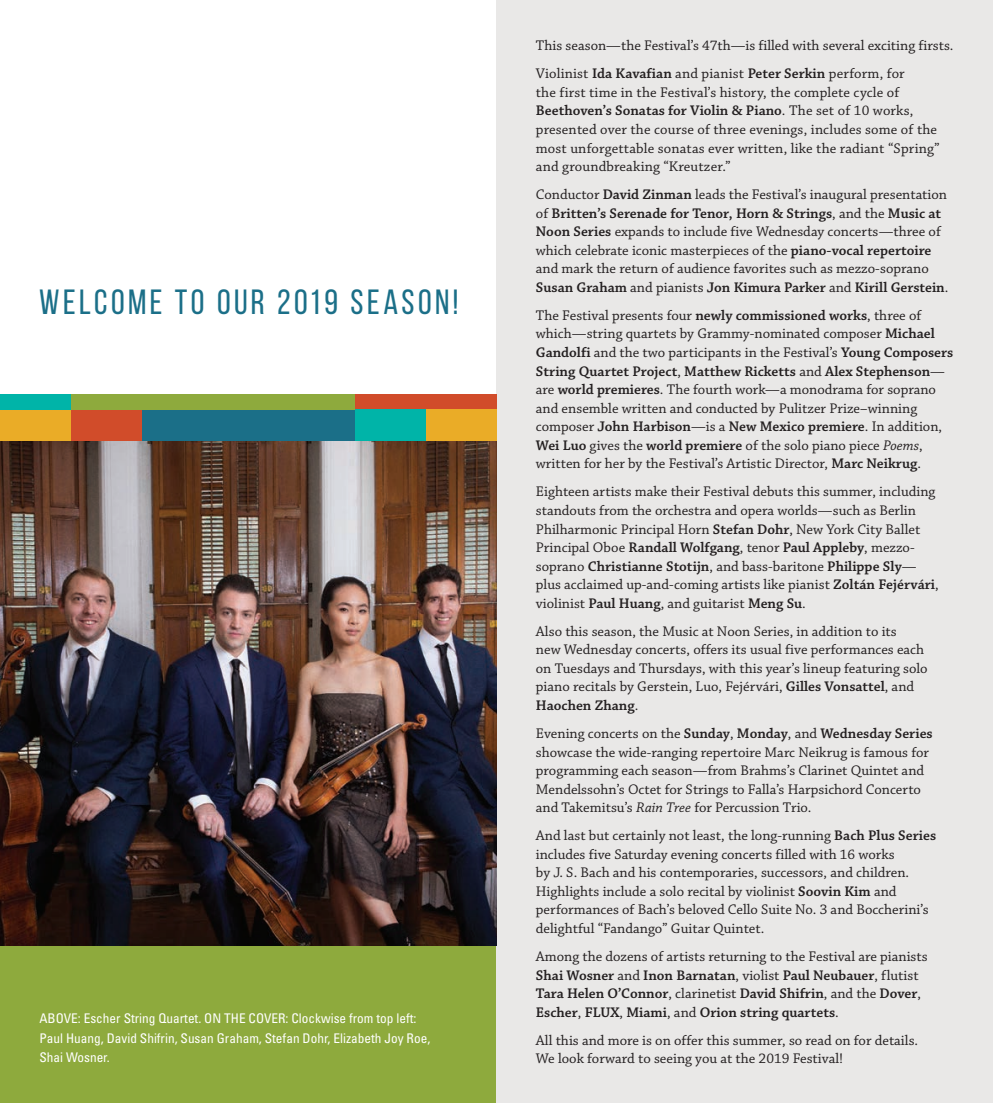
<style>
.page{position:relative;width:993px;height:1103px;background:#fff}
.page>*{position:absolute;margin:0;border:0;box-sizing:border-box;transform-origin:0 0}
.t1{font:35px "Bebas Neue";letter-spacing:.1em;color:#1b6f88}
.t2{font:14.7px/18.6px "Chaparral Pro";color:#231f20}
.t3{font:condensed 13.3px/19.2px "Univers LT Std";color:#fff}
.s1{font-weight:600}
.s2{font-style:italic}
</style>
<div class="page">
<div style="left:0;top:945px;width:496px;height:157px;background:#8eaa3d"></div>
<div style="left:496px;top:0;width:496px;height:1102px;background:#e9e8e7"></div>
<div style="left:0;top:410px;width:71px;height:31px;background:#eaac27"></div>
<div style="left:71px;top:410px;width:71px;height:31px;background:#d14c2a"></div>
<div style="left:142px;top:410px;width:212px;height:31px;background:#1b6f88"></div>
<div style="left:71px;top:394px;width:283px;height:16px;background:#8eaa3d"></div>
<div style="left:354px;top:394px;width:142px;height:16px;background:#d14c2a"></div>
<div style="left:354px;top:410px;width:71px;height:31px;background:#00b4a8"></div>
<div style="left:425px;top:410px;width:71px;height:31px;background:#eaac27"></div>
<div style="left:0;top:394px;width:71px;height:16px;background:#00b4a8"></div>
<img style="left:0;top:441px;width:496px;height:504px">
<h1 class="t1" style="left:39px;top:283px;width:420px">WELCOME TO OUR 2019 SEASON!</h1>
<p class="t3" style="left:39px;top:1008px;width:392px">ABOVE: Escher String Quartet. ON THE COVER: Clockwise from top left:<br>Paul Huang, David Shifrin, Susan Graham, Stefan Dohr, Elizabeth Joy Roe,<br>Shai Wosner.</p>
<p class="t2" style="left:536px;top:32px;width:419px;line-height:28px">This season—the Festival’s 47th—is filled with several exciting firsts.<br>Violinist <span class="s1">Ida Kavafian</span> and pianist <span class="s1">Peter Serkin</span> perform, for</p>
<p class="t2" style="left:536px;top:83px;width:405px">the first time in the Festival’s history, the complete cycle of <span class="s1">Beethoven’s Sonatas for Violin &amp; Piano</span>. The set of 10 works, presented over the course of three evenings, includes some of the most unforgettable sonatas ever written, like the radiant “Spring” and groundbreaking “Kreutzer.”</p>
<p class="t2" style="left:536px;top:186px;width:414px">Conductor <span class="s1">David Zinman</span> leads the Festival’s inaugural presentation of <span class="s1">Britten’s Serenade for Tenor, Horn &amp; Strings</span>, and the <span class="s1">Music at Noon Series</span> expands to include five Wednesday concerts—three of which celebrate iconic masterpieces of the <span class="s1">piano-vocal repertoire </span>and mark the return of audience favorites such as mezzo-soprano <span class="s1">Susan Graham</span> and pianists <span class="s1">Jon Kimura Parker</span> and <span class="s1">Kirill Gerstein</span>.</p>
<p class="t2" style="left:536px;top:306px;width:419px">The Festival presents four <span class="s1">newly commissioned works</span>, three of which—string quartets by Grammy-nominated composer <span class="s1">Michael Gandolfi</span> and the two participants in the Festival’s <span class="s1">Young Composers String Quartet Project</span>, <span class="s1">Matthew Ricketts</span> and <span class="s1">Alex Stephenson</span>— are <span class="s1">world premieres</span>. The fourth work—a monodrama for soprano and ensemble written and conducted by Pulitzer Prize–winning composer <span class="s1">John Harbison</span>—is a <span class="s1">New Mexico premiere</span>. In addition, <span class="s1">Wei Luo</span> gives the <span class="s1">world premiere</span> of the solo piano piece <span class="s2">Poems</span>, written for her by the Festival’s Artistic Director, <span class="s1">Marc Neikrug</span>.</p>
<p class="t2" style="left:536px;top:483px;width:404px">Eighteen artists make their Festival debuts this summer, including standouts from the orchestra and opera worlds—such as Berlin Philharmonic Principal Horn <span class="s1">Stefan Dohr</span>, New York City Ballet Principal Oboe <span class="s1">Randall Wolfgang</span>, tenor <span class="s1">Paul Appleby</span>, mezzo&shy;soprano <span class="s1">Christianne Stotijn</span>, and bass-baritone <span class="s1">Philippe Sly</span>— plus acclaimed up-and-coming artists like pianist <span class="s1">Zoltán Fejérvári</span>, violinist <span class="s1">Paul Huang</span>, and guitarist <span class="s1">Meng Su</span>.</p>
<p class="t2" style="left:535px;top:622px;width:393px">Also this season, the Music at Noon Series, in addition to its<br>new Wednesday concerts, offers its usual five performances each on Tuesdays and Thursdays, with this year’s lineup featuring solo piano recitals by Gerstein, Luo, Fejérvári, <span class="s1">Gilles Vonsattel</span>, and <span class="s1">Haochen Zhang</span>.</p>
<p class="t2" style="left:535px;top:724px;width:398px">Evening concerts on the <span class="s1">Sunday</span>, <span class="s1">Monday</span>, and <span class="s1">Wednesday Series </span>showcase the wide-ranging repertoire Marc Neikrug is famous for programming each season—from Brahms’s Clarinet Quintet and Mendelssohn’s Octet for Strings to Falla’s Harpsichord Concerto and Takemitsu’s <span class="s2">Rain Tree</span> for Percussion Trio.</p>
<p class="t2" style="left:535px;top:827px;width:401px">And last but certainly not least, the long-running <span class="s1">Bach Plus Series </span>includes five Saturday evening concerts filled with 16 works<br>by J. S. Bach and his contemporaries, successors, and children.<br>Highlights include a solo recital by violinist <span class="s1">Soovin Kim</span> and performances of Bach’s beloved Cello Suite No. 3 and Boccherini’s delightful “Fandango” Guitar Quintet.</p>
<p class="t2" style="left:535px;top:947px;width:393px">Among the dozens of artists returning to the Festival are pianists <span class="s1">Shai Wosner</span> and <span class="s1">Inon Barnatan</span>, violist <span class="s1">Paul Neubauer</span>, flutist <span class="s1">Tara Helen O’Connor</span>, clarinetist <span class="s1">David Shifrin</span>, and the <span class="s1">Dover</span>, <span class="s1">Escher</span>, <span class="s1">FLUX</span>, <span class="s1">Miami</span>, and <span class="s1">Orion string quartets</span>.</p>
<p class="t2" style="left:535px;top:1031px;width:384px">All this and more is on offer this summer, so read on for details.<br>We look forward to seeing you at the 2019 Festival!</p>
</div>
